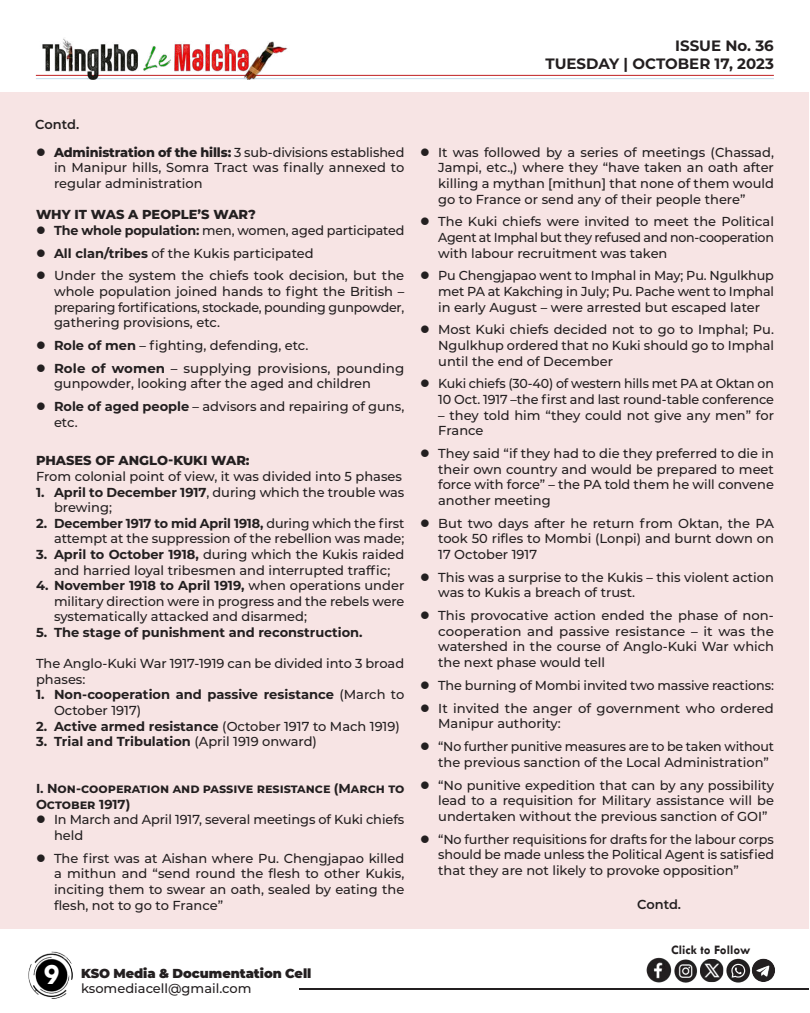
<style>
.page{position:relative;width:810px;height:1013px;background:#fff}
.page>*{position:absolute;margin:0;border:0;box-sizing:border-box;transform-origin:0 0}
.t1{font:700 30px "Tw Cen";color:#fff}
.t2{font:700 15px/18px "Montserrat";color:#231f20;text-align:right}
.t3{font:500 13px/15.6px "Montserrat";color:#231f20}
.t4{font:700 13px/15.6px "Montserrat";color:#231f20}
.t5{font:900 13px "Montserrat";letter-spacing:-.005em;color:#231f20}
.t6{font:800 13px "Montserrat";color:#231f20}
.t7{font:700 13px "Tw Cen";color:#231f20}
.t8{font:600 13px "Montserrat";letter-spacing:-.01em;color:#231f20}
.s1{font-weight:800}
.s2{font-weight:700}
.s3{font-weight:500}
</style>
<div class="page">
<div style="left:0;top:92px;width:808px;height:836px;background:#f7e4e4"></div>
<hr style="left:300px;top:988px;width:509px;height:1px;background:#231f20">
<img style="left:28px;top:951px;width:45px;height:47px">
<hr style="left:36px;top:75px;width:738px;height:1px;background:#bf1f21">
<hr style="left:36px;top:78px;width:738px;height:1px;background:#c5dded">
<img style="left:36px;top:38px;width:253px;height:41px">
<img style="left:646px;top:957px;width:105px;height:26px">
<img style="left:751px;top:958px;width:24px;height:24px">
<p class="t8" style="left:35px;top:115px;width:45px">Contd.</p>
<p class="t3" style="left:54px;top:144px;width:352px;text-align:justify"><span class="s1">Administration of the hills:</span> 3 sub-divisions established in Manipur hills, Somra Tract was finally annexed to regular administration</p>
<p class="t3" style="left:54px;top:206px;width:352px;text-indent:-18px"><span class="s1">WHY IT WAS A PEOPLE’S WAR?<br></span><span class="s2">The whole population:</span> men, women, aged participated</p>
<p class="t3" style="left:54px;top:241px;width:352px;line-height:22.8px"><span class="s2">All clan/tribes</span> of the Kukis participated<br>Under the system the chiefs took decision, but the</p>
<p class="t3" style="left:54px;top:283px;width:352px;text-align:justify">whole population joined hands to fight the British – preparing fortifications, stockade, pounding gunpowder, gathering provisions, etc.</p>
<p class="t3" style="left:54px;top:333px;width:352px;line-height:22.8px"><span class="s2">Role of men</span> – fighting, defending, etc.<br><span class="s2">Role of women</span> – supplying provisions, pounding</p>
<p class="t3" style="left:54px;top:372px;width:352px;line-height:22.8px">gunpowder, looking after the aged and children<br><span class="s2">Role of aged people</span> – advisors and repairing of guns,</p>
<p class="t3" style="left:54px;top:414px;width:25px">etc.</p>
<p class="t6" style="left:36px;top:451px;width:215px">PHASES OF ANGLO-KUKI WAR:</p>
<p class="t3" style="left:36px;top:468px;width:368px">From colonial point of view, it was divided into 5 phases</p>
<p class="t3" style="left:54px;top:483px;width:352px;text-indent:-18px"><span class="s2">1. April to December 1917</span>, during which the trouble was brewing;</p>
<p class="t3" style="left:36px;top:514px;width:370px;text-align:right"><span class="s2">2. December 1917 to mid April 1918,</span> during which the first attempt at the suppression of the rebellion was made;</p>
<p class="t3" style="left:36px;top:546px;width:370px;text-align:center"><span class="s2">3. April to October 1918,</span> during which the Kukis raided and harried loyal tribesmen and interrupted traffic;</p>
<p class="t3" style="left:54px;top:577px;width:352px;text-align:justify;text-indent:-18px"><span class="s2">4. November 1918 to April 1919,</span> when operations under military direction were in progress and the rebels were systematically attacked and disarmed;</p>
<p class="t4" style="left:36px;top:624px;width:328px">5. The stage of punishment and reconstruction.</p>
<p class="t3" style="left:36px;top:655px;width:370px">The Anglo-Kuki War 1917-1919 can be divided into 3 broad phases:</p>
<p class="t4" style="left:54px;top:686px;width:352px;text-indent:-18px">1. Non-cooperation and passive resistance <span class="s3">(March to<br>October 1917)</span></p>
<p class="t4" style="left:36px;top:717px;width:365px">2. Active armed resistance <span class="s3">(October 1917 to Mach 1919)</span></p>
<p class="t4" style="left:36px;top:733px;width:282px">3. Trial and Tribulation <span class="s3">(April 1919 onward)</span></p>
<p class="t4" style="left:36px;top:780px;width:370px">I. Non-cooperation and passive resistance (March to<br>October 1917)</p>
<p class="t3" style="left:54px;top:811px;width:352px">In March and April 1917, several meetings of Kuki chiefs held</p>
<p class="t3" style="left:54px;top:849px;width:352px;text-align:justify">The first was at Aishan where Pu. Chengjapao killed a mithun and “send round the flesh to other Kukis, inciting them to swear an oath, sealed by eating the flesh, not to go to France”</p>
<h1 class="t1" style="left:44px;top:956px;width:17px">9</h1>
<p class="t5" style="left:81px;top:963px;width:232px">KSO Media &amp; Documentation Cell</p>
<p class="t3" style="left:81px;top:980px;width:172px">ksomediacell@gmail.com</p>
<p class="t2" style="left:546px;top:35px;width:230px">ISSUE No. 36<br>TUESDAY | OCTOBER 17, 2023</p>
<p class="t3" style="left:438px;top:144px;width:337px;text-align:justify">It was followed by a series of meetings (Chassad, Jampi, etc.,) where they “have taken an oath after killing a mythan [mithun] that none of them would go to France or send any of their people there”</p>
<p class="t3" style="left:438px;top:213px;width:337px;text-align:justify">The Kuki chiefs were invited to meet the Political Agent at Imphal but they refused and non-cooperation with labour recruitment was taken</p>
<p class="t3" style="left:438px;top:267px;width:337px;text-align:justify">Pu Chengjapao went to Imphal in May; Pu. Ngulkhup met PA at Kakching in July; Pu. Pache went to Imphal in early August – were arrested but escaped later</p>
<p class="t3" style="left:438px;top:321px;width:337px;text-align:justify">Most Kuki chiefs decided not to go to Imphal; Pu.<br>Ngulkhup ordered that no Kuki should go to Imphal until the end of December</p>
<p class="t3" style="left:438px;top:375px;width:337px">Kuki chiefs (30-40) of western hills met PA at Oktan on<br>10 Oct. 1917 –the first and last round-table conference</p>
<p class="t3" style="left:438px;top:406px;width:337px">– they told him “they could not give any men” for<br>France</p>
<p class="t3" style="left:438px;top:445px;width:337px;text-align:justify">They said “if they had to die they preferred to die in their own country and would be prepared to meet force with force” – the PA told them he will convene another meeting</p>
<p class="t3" style="left:438px;top:514px;width:337px;text-align:justify">But two days after he return from Oktan, the PA took 50 rifles to Mombi (Lonpi) and burnt down on 17 October 1917</p>
<p class="t3" style="left:438px;top:568px;width:337px">This was a surprise to the Kukis – this violent action was to Kukis a breach of trust.</p>
<p class="t3" style="left:438px;top:607px;width:337px;text-align:justify">This provocative action ended the phase of non&shy;cooperation and passive resistance – it was the watershed in the course of Anglo-Kuki War which the next phase would tell</p>
<p class="t3" style="left:438px;top:673px;width:337px;line-height:22.8px">The burning of Mombi invited two massive reactions:<br>It invited the anger of government who ordered</p>
<p class="t3" style="left:438px;top:711px;width:337px;line-height:22.8px">Manipur authority:<br>“No further punitive measures are to be taken without</p>
<p class="t3" style="left:438px;top:750px;width:337px;line-height:22.8px">the previous sanction of the Local Administration” “No punitive expedition that can by any possibility</p>
<p class="t3" style="left:438px;top:792px;width:337px">lead to a requisition for Military assistance will be undertaken without the previous sanction of GOI”</p>
<p class="t3" style="left:438px;top:830px;width:337px;text-align:justify">“No further requisitions for drafts for the labour corps should be made unless the Political Agent is satisfied that they are not likely to provoke opposition”</p>
<p class="t8" style="left:637px;top:895px;width:45px">Contd.</p>
<p class="t7" style="left:671px;top:942px;width:81px">Click to Follow</p>
</div>
